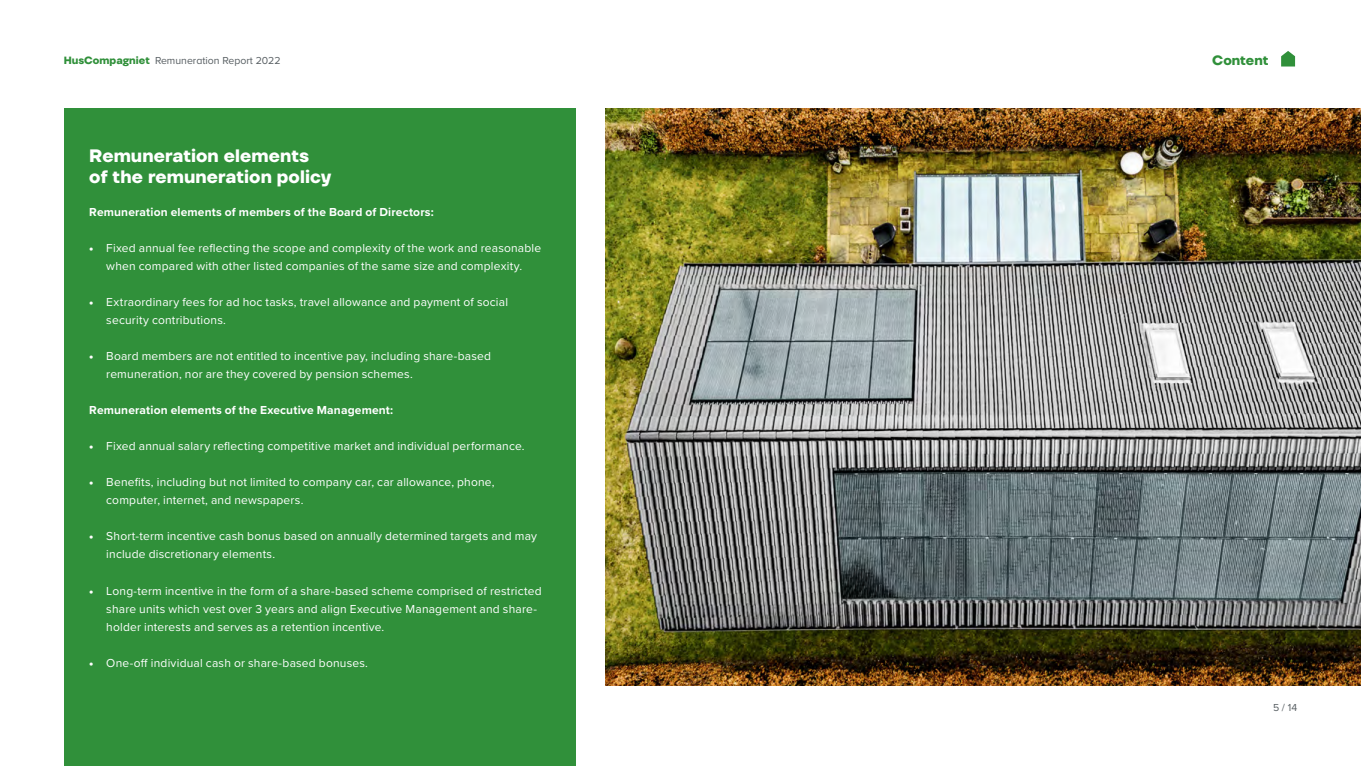
<style>
.page{position:relative;width:1361px;height:766px;background:#fff}
.page>*{position:absolute;margin:0;border:0;box-sizing:border-box;transform-origin:0 0}
.t1{font:700 18px/21px "TT Firs Neue";letter-spacing:.005em;color:#fff}
.t2{font:700 13.5px "TT Firs Neue";color:#30903a}
.t3{font:12px/18px "Proxima Nova";letter-spacing:.015em;color:#fff}
.t4{font:700 12px "Proxima Nova";letter-spacing:.015em;color:#fff}
.t5{font:10.5px "Proxima Nova";color:#575e62}
.s1{font-family:"TT Firs Neue";font-weight:700;color:#30903a}
.s2{font-weight:900}
</style>
<div class="page">
<div style="left:64px;top:108px;width:511px;height:657px;background:#30903a"></div>
<img style="left:605px;top:108px;width:756px;height:577px">
<svg style="left:1281px;top:51px;width:14px;height:15px"></svg>
<p class="t5" style="left:64px;top:52px;width:218px"><span class="s1">HusCompagniet</span> Remuneration Report 2022</p>
<h1 class="t1" style="left:89px;top:145px;width:244px">Remuneration elements of the remuneration policy</h1>
<p class="t4" style="left:89px;top:203px;width:346px">Remuneration elements of members of the Board of Directors:</p>
<p class="t3" style="left:89px;top:238px;width:453px;text-align:center"><span class="s2">•</span> Fixed annual fee reflecting the scope and complexity of the work and reasonable when compared with other listed companies of the same size and complexity.</p>
<p class="t3" style="left:106px;top:292px;width:403px;text-indent:-17px"><span class="s2">•</span> Extraordinary fees for ad hoc tasks, travel allowance and payment of social security contributions.</p>
<p class="t3" style="left:106px;top:346px;width:386px;text-indent:-17px"><span class="s2">•</span> Board members are not entitled to incentive pay, including share-based remuneration, nor are they covered by pension schemes.</p>
<p class="t4" style="left:89px;top:401px;width:305px">Remuneration elements of the Executive Management:</p>
<p class="t3" style="left:89px;top:436px;width:437px"><span class="s2">•</span> Fixed annual salary reflecting competitive market and individual performance.</p>
<p class="t3" style="left:106px;top:472px;width:390px;text-indent:-17px"><span class="s2">•</span> Benefits, including but not limited to company car, car allowance, phone, computer, internet, and newspapers.</p>
<p class="t3" style="left:106px;top:526px;width:432px;text-indent:-17px"><span class="s2">•</span> Short-term incentive cash bonus based on annually determined targets and may include discretionary elements.</p>
<p class="t3" style="left:106px;top:580px;width:437px;text-indent:-17px"><span class="s2">•</span> Long-term incentive in the form of a share-based scheme comprised of restricted share units which vest over 3 years and align Executive Management and share&shy;holder interests and serves as a retention incentive.</p>
<p class="t3" style="left:89px;top:652px;width:280px"><span class="s2">•</span> One-off individual cash or share-based bonuses.</p>
<p class="t2" style="left:1212px;top:51px;width:58px">Content</p>
<p class="t5" style="left:1273px;top:699px;width:26px">5 / 14</p>
</div>
